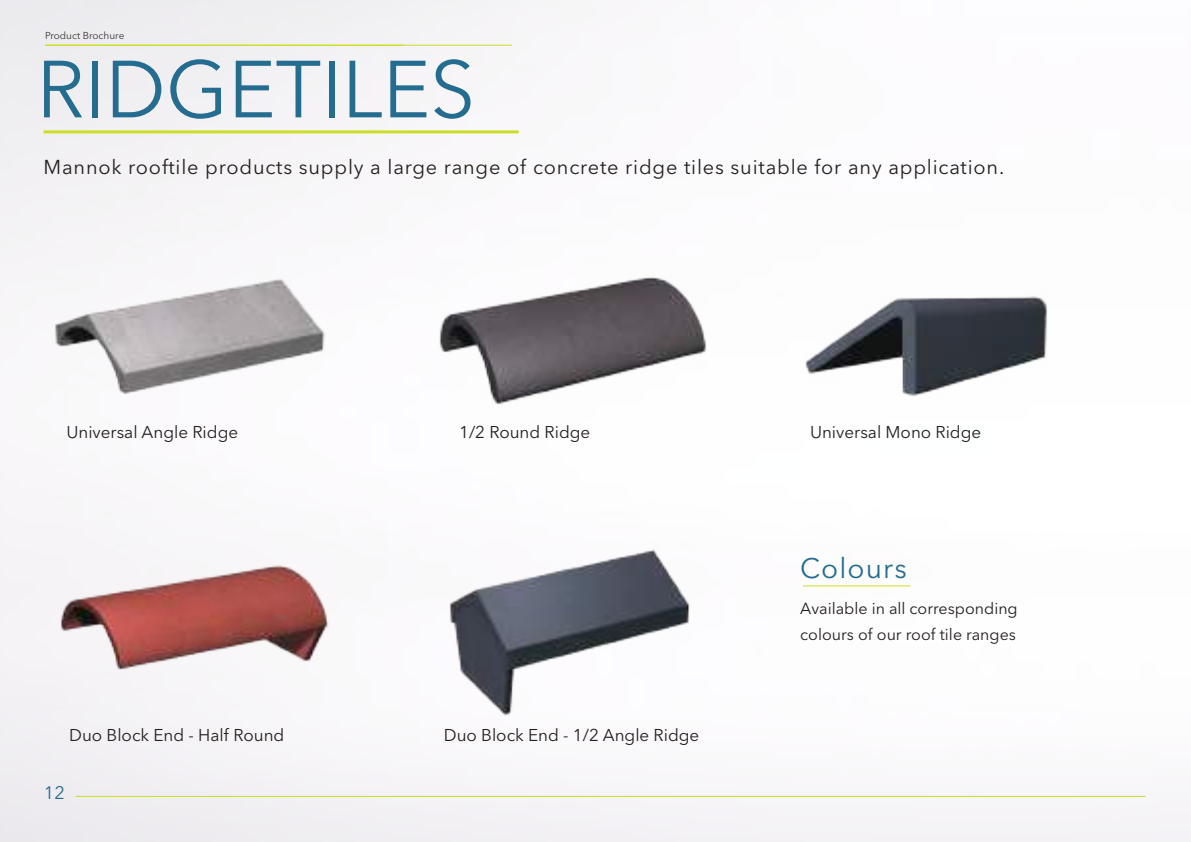
<style>
.page{position:relative;width:1191px;height:842px;background:#fff}
.page>*{position:absolute;margin:0;border:0;box-sizing:border-box;transform-origin:0 0}
.t1{font:80px "Avenir Next LT Pro";color:#246c90}
.t2{font:28px "Avenir Next LT Pro";letter-spacing:.04em;color:#246c90}
.t3{font:20px "Avenir Next LT Pro";letter-spacing:.04em;color:#241f1f}
.t4{font:18px "Avenir Next LT Pro";color:#246c90}
.t5{font:17px "Avenir Next LT Pro";color:#241f1f}
.t6{font:16px/26px "Avenir Next LT Pro";color:#241f1f}
.t7{font:10px "Avenir Next LT Pro";color:#393535}
</style>
<div class="page">
<hr style="left:76px;top:796px;width:1069px;height:1px;background:#ccdd25">
<hr style="left:803px;top:585px;width:107px;height:1px;background:#ccdd25">
<img style="left:431px;top:242px;width:277px;height:163px">
<hr style="left:44px;top:130px;width:475px;height:3px;background:#ccdd25">
<img style="left:52px;top:242px;width:282px;height:174px">
<img style="left:805px;top:295px;width:243px;height:102px">
<img style="left:52px;top:521px;width:282px;height:174px">
<img style="left:431px;top:545px;width:295px;height:174px">
<hr style="left:45px;top:45px;width:467px;height:1px;background:#ccdd25">
<p class="t7" style="left:45px;top:29px;width:81px">Product Brochure</p>
<h1 class="t1" style="left:37px;top:42px;width:440px">RIDGETILES</h1>
<p class="t3" style="left:44px;top:155px;width:962px">Mannok rooftile products supply a large range of concrete ridge tiles suitable for any application.</p>
<p class="t5" style="left:66px;top:422px;width:173px">Universal Angle Ridge</p>
<p class="t5" style="left:69px;top:725px;width:217px">Duo Block End - Half Round</p>
<p class="t4" style="left:44px;top:782px;width:22px">12</p>
<p class="t5" style="left:459px;top:422px;width:133px">1/2 Round Ridge</p>
<p class="t5" style="left:810px;top:422px;width:173px">Universal Mono Ridge</p>
<h2 class="t2" style="left:800px;top:552px;width:108px">Colours</h2>
<p class="t5" style="left:444px;top:725px;width:257px">Duo Block End - 1/2 Angle Ridge</p>
<p class="t6" style="left:800px;top:595px;width:219px">Available in all corresponding colours of our roof tile ranges</p>
</div>
